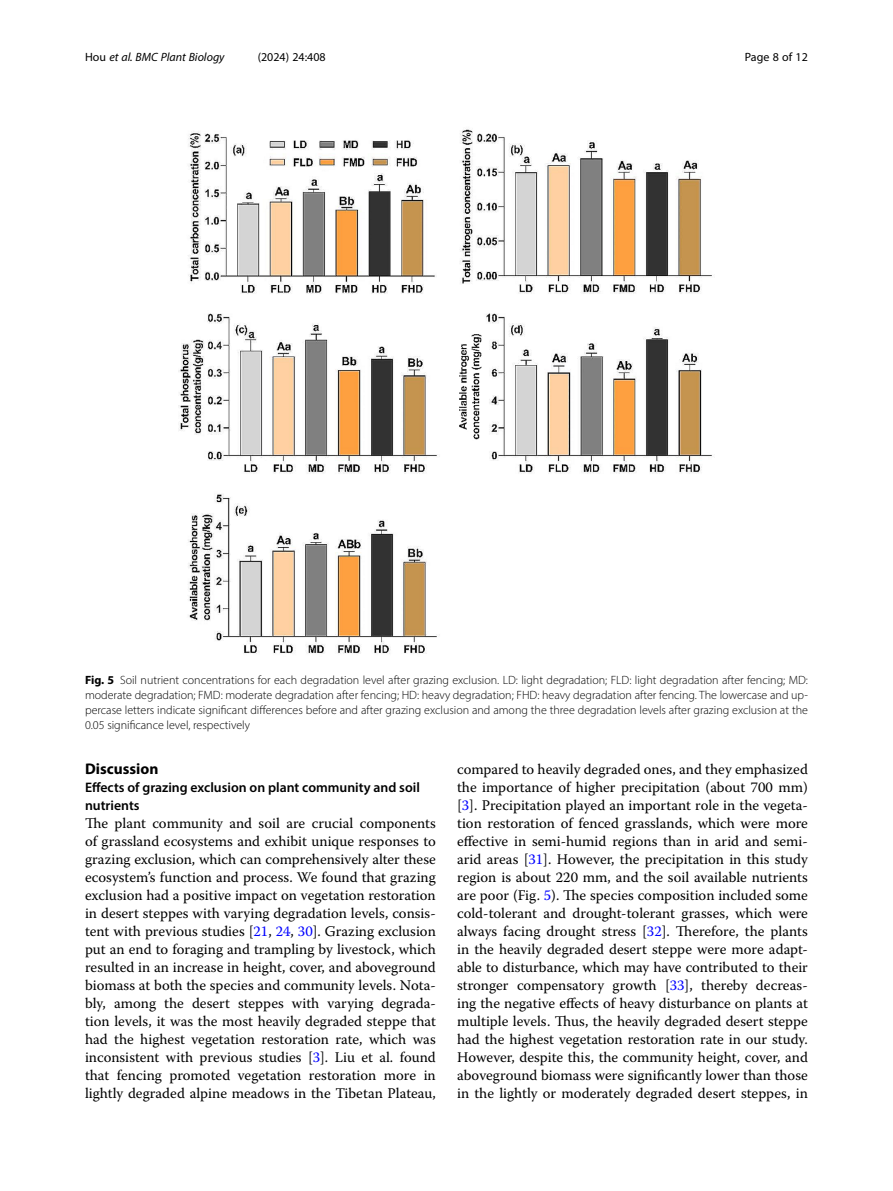
<style>
.page{position:relative;width:893px;height:1191px;background:#fff}
.page>*{position:absolute;margin:0;border:0;box-sizing:border-box;transform-origin:0 0}
.Head_1{font:700 15.45px "Myriad Pro";color:#000}
.Body_Text{font:14.7px/18px "Warnock Pro";color:#000;text-align:justify}
.Head_2_After_1{font:600 13.8px/18px "Myriad Pro";color:#000}
.Figure_Caption{font:300 12px/15px "Myriad Pro";color:#000;text-align:justify}
.t1{font:italic 12px "Myriad Pro";color:#000}
.t2{font:12px "Myriad Pro";color:#000}
.s1{font-style:normal}
.s2{font-weight:700}
.s3{color:#00f}
</style>
<div class="page">
<img style="left:179px;top:129px;width:533px;height:525px">
<p class="t1" style="left:85px;top:50px;width:141px"><span class="s1">Hou</span> et al. BMC Plant Biology</p>
<p class="t2" style="left:258px;top:50px;width:70px">(2024) 24:408</p>
<p class="t2" style="left:745px;top:50px;width:65px">Page 8 of 12</p>
<p class="Figure_Caption" style="left:85px;top:672px;width:724px"><span class="s2">Fig. 5</span> Soil nutrient concentrations for each degradation level after grazing exclusion. LD: light degradation; FLD: light degradation after fencing; MD: moderate degradation; FMD: moderate degradation after fencing; HD: heavy degradation; FHD: heavy degradation after fencing. The lowercase and up&shy;percase letters indicate significant differences before and after grazing exclusion and among the three degradation levels after grazing exclusion at the 0.05 significance level, respectively</p>
<p class="Head_1" style="left:85px;top:759px;width:75px">Discussion</p>
<p class="Head_2_After_1" style="left:85px;top:778px;width:336px">Effects of grazing exclusion on plant community and soil nutrients</p>
<p class="Body_Text" style="left:85px;top:814px;width:352px">The plant community and soil are crucial components of grassland ecosystems and exhibit unique responses to grazing exclusion, which can comprehensively alter these ecosystem’s function and process. We found that grazing exclusion had a positive impact on vegetation restoration in desert steppes with varying degradation levels, consis&shy;tent with previous studies [<span class="s3">21</span>, <span class="s3">24</span>, <span class="s3">30</span>]. Grazing exclusion put an end to foraging and trampling by livestock, which resulted in an increase in height, cover, and aboveground biomass at both the species and community levels. Nota&shy;bly, among the desert steppes with varying degrada&shy;tion levels, it was the most heavily degraded steppe that had the highest vegetation restoration rate, which was inconsistent with previous studies [<span class="s3">3</span>]. Liu et al. found that fencing promoted vegetation restoration more in lightly degraded alpine meadows in the Tibetan Plateau,</p>
<p class="Body_Text" style="left:457px;top:760px;width:352px">compared to heavily degraded ones, and they emphasized the importance of higher precipitation (about 700 mm) [<span class="s3">3</span>]. Precipitation played an important role in the vegeta&shy;tion restoration of fenced grasslands, which were more effective in semi-humid regions than in arid and semi&shy;arid areas [<span class="s3">31</span>]. However, the precipitation in this study region is about 220 mm, and the soil available nutrients are poor (Fig. <span class="s3">5</span>). The species composition included some cold-tolerant and drought-tolerant grasses, which were always facing drought stress [<span class="s3">32</span>]. Therefore, the plants in the heavily degraded desert steppe were more adapt&shy;able to disturbance, which may have contributed to their stronger compensatory growth [<span class="s3">33</span>], thereby decreas&shy;ing the negative effects of heavy disturbance on plants at multiple levels. Thus, the heavily degraded desert steppe had the highest vegetation restoration rate in our study.<br>However, despite this, the community height, cover, and aboveground biomass were significantly lower than those in the lightly or moderately degraded desert steppes, in</p>
</div>
